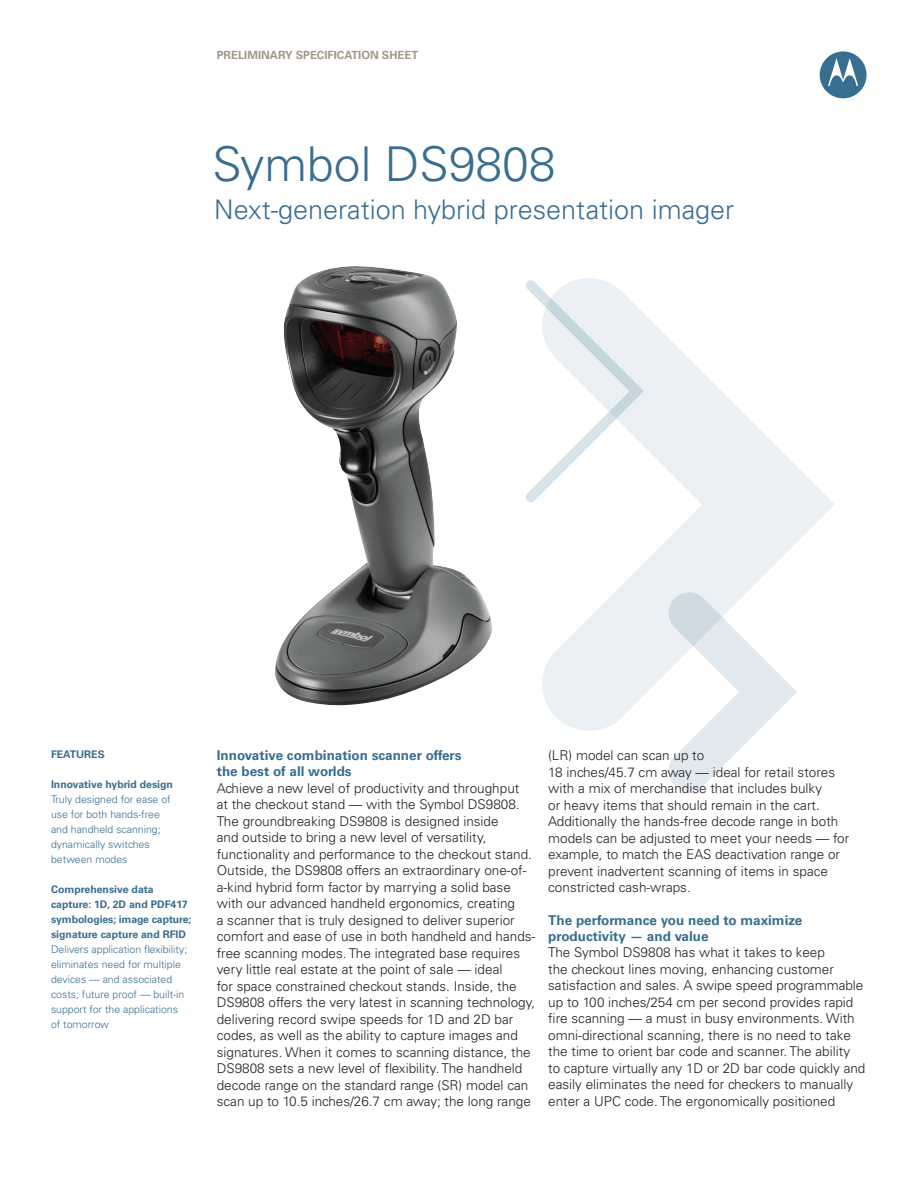
<style>
.page{position:relative;width:918px;height:1188px;background:#fff}
.page>*{position:absolute;margin:0;border:0;box-sizing:border-box;transform-origin:0 0}
.Product_name{font:300 48px "Univers LT Std";color:#386e8f}
.Product_name-2{font:300 27px "Univers LT Std";color:#386e8f}
.Body_copy{font:300 13.5px/16.5px "Univers LT Std";color:#231f20}
.Body_Heading_1{font:700 13.5px/16.2px "Univers LT Std";color:#386e8f}
.Data_sheet_header{font:700 11.25px "Univers LT Std";color:#a1988a}
.Caption_body{font:300 10.5px/15px "Univers LT Std";color:#386e8f}
.Caption_head{font:700 10.5px/15px "Univers LT Std";color:#386e8f}
</style>
<div class="page">
<svg style="left:542px;top:278px;width:293px;height:453px"></svg>
<svg style="left:667px;top:591px;width:130px;height:201px"></svg>
<svg style="left:526px;top:280px;width:118px;height:223px"></svg>
<svg style="left:820px;top:51px;width:47px;height:47px"></svg>
<img style="left:275px;top:266px;width:217px;height:440px">
<p class="Data_sheet_header" style="left:217px;top:49px;width:189px">PRELIMINARY SPECIFICATION Sheet</p>
<p class="Product_name" style="left:213px;top:136px;width:344px">Symbol DS9808</p>
<p class="Product_name-2" style="left:214px;top:193px;width:522px">Next-generation hybrid presentation imager</p>
<p class="Caption_head" style="left:51px;top:747px;width:55px">FEATURES</p>
<p class="Caption_head" style="left:51px;top:777px;width:124px">Innovative hybrid design</p>
<p class="Caption_body" style="left:51px;top:792px;width:121px">Truly designed for ease of use for both hands-free and handheld scanning; dynamically switches between modes</p>
<p class="Caption_head" style="left:51px;top:882px;width:142px">Comprehensive data capture: 1D, 2D and PDF417 symbologies; image capture; signature capture and RFID</p>
<p class="Caption_body" style="left:51px;top:942px;width:138px">Delivers application flexibility; eliminates need for multiple devices — and associated costs; future proof — built-in support for the applications of tomorrow</p>
<p class="Body_Heading_1" style="left:217px;top:748px;width:246px">Innovative combination scanner offers the best of all worlds</p>
<p class="Body_copy" style="left:217px;top:780px;width:320px">Achieve a new level of productivity and throughput<br>at the checkout stand — with the Symbol DS9808.<br>The groundbreaking DS9808 is designed inside<br>and outside to bring a new level of versatility, functionality and performance to the checkout stand.<br>Outside, the DS9808 offers an extraordinary one-of&shy;a-kind hybrid form factor by marrying a solid base with our advanced handheld ergonomics, creating<br>a scanner that is truly designed to deliver superior comfort and ease of use in both handheld and hands&shy;free scanning modes. The integrated base requires very little real estate at the point of sale — ideal<br>for space constrained checkout stands. Inside, the DS9808 offers the very latest in scanning technology, delivering record swipe speeds for 1D and 2D bar codes, as well as the ability to capture images and signatures. When it comes to scanning distance, the DS9808 sets a new level of flexibility. The handheld decode range on the standard range (SR) model can scan up to 10.5 inches/26.7 cm away; the long range</p>
<p class="Body_copy" style="left:548px;top:747px;width:303px">(LR) model can scan up to<br>18 inches/45.7 cm away — ideal for retail stores with a mix of merchandise that includes bulky<br>or heavy items that should remain in the cart.<br>Additionally the hands-free decode range in both models can be adjusted to meet your needs — for example, to match the EAS deactivation range or prevent inadvertent scanning of items in space constricted cash-wraps.</p>
<p class="Body_Heading_1" style="left:548px;top:912px;width:256px">The performance you need to maximize productivity — and value</p>
<p class="Body_copy" style="left:548px;top:944px;width:319px">The Symbol DS9808 has what it takes to keep<br>the checkout lines moving, enhancing customer satisfaction and sales. A swipe speed programmable up to 100 inches/254 cm per second provides rapid fire scanning — a must in busy environments. With omni-directional scanning, there is no need to take the time to orient bar code and scanner. The ability to capture virtually any 1D or 2D bar code quickly and easily eliminates the need for checkers to manually enter a UPC code. The ergonomically positioned</p>
</div>
